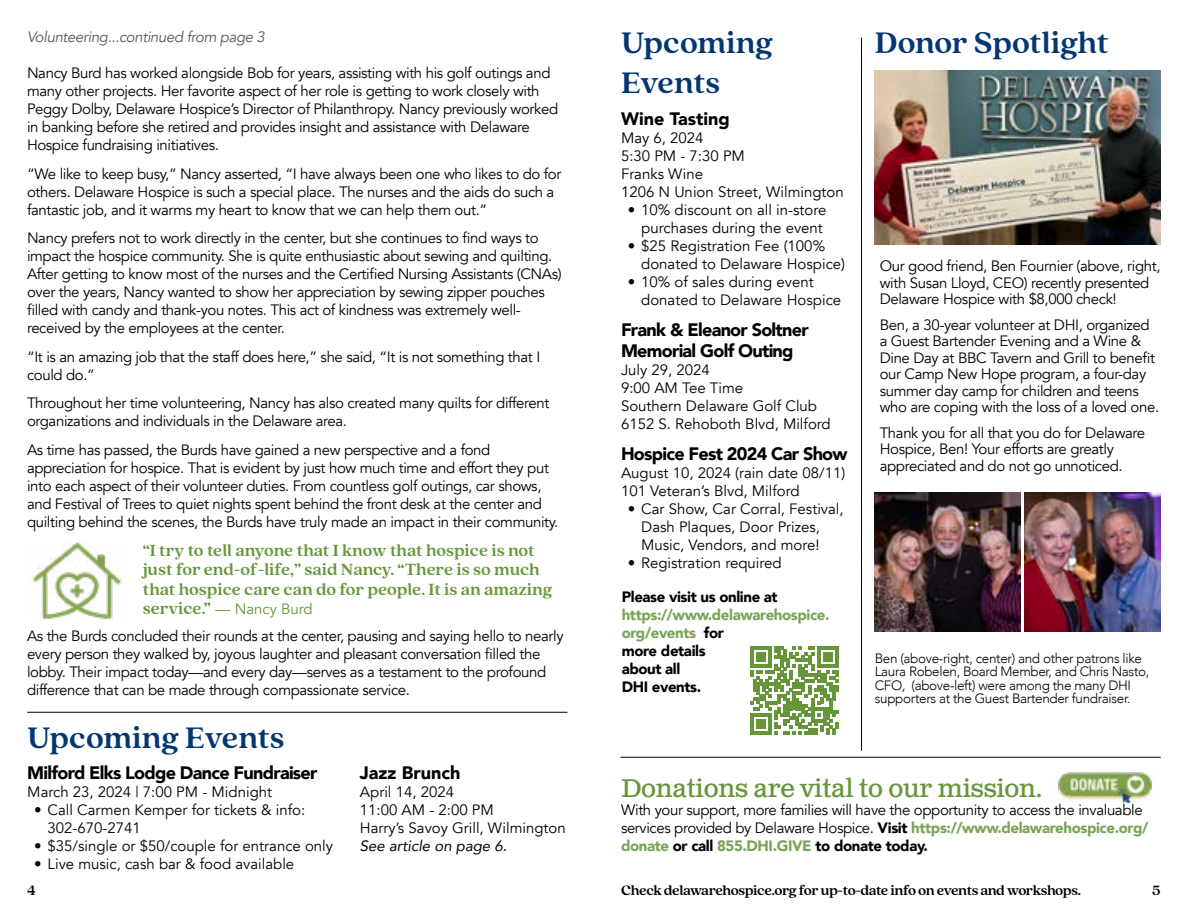
<style>
.page{position:relative;width:1188px;height:918px;background:#fff}
.page>*{position:absolute;margin:0;border:0;box-sizing:border-box;transform-origin:0 0}
.t1{font:700 33px/39.6px "Quincy CF";letter-spacing:-.005em;color:#043673}
.t2{font:25.5px "Clarendon Text Pro";letter-spacing:-.01em;color:#67963a}
.t3{font:700 18px/19.5px "Quincy CF";letter-spacing:-.005em;color:#67963a}
.t4{font:900 18px/21.6px "Avenir";letter-spacing:-.04em;color:#000}
.t5{font:900 18px "Avenir";color:#000}
.t6{font:15px/18px "Avenir";letter-spacing:-.025em;color:#000}
.t7{font:15px/18px "Avenir";color:#000}
.t8{font:900 15px/18px "Avenir";letter-spacing:-.025em;color:#7aa355}
.t9{font:700 15px "Quincy CF";letter-spacing:-.03em;color:#000}
.t10{font:italic 15px "Avenir";letter-spacing:-.025em;color:#58595b}
.t11{font:900 15px "Avenir";letter-spacing:-.025em;color:#000}
.t12{font:15px "Avenir";color:#67963a}
.t13{font:italic 15px "Avenir";color:#000}
.t14{font:300 13.5px/13.5px "Avenir";letter-spacing:-.025em;color:#000}
.s1{font-family:"Quincy CF";font-weight:700;font-size:18px}
.s2{color:#000}
.s3{font-weight:900}
.s4{font-weight:900;color:#7aa355}
</style>
<div class="page">
<hr style="left:861px;top:38px;width:1px;height:712px;background:#000">
<svg style="left:751px;top:647px;width:87px;height:87px"></svg>
<img style="left:1025px;top:493px;width:136px;height:138px">
<img style="left:875px;top:493px;width:145px;height:138px">
<img style="left:875px;top:70px;width:286px;height:174px">
<hr style="left:28px;top:712px;width:539px;height:1px;background:#000">
<hr style="left:621px;top:757px;width:539px;height:1px;background:#000">
<img style="left:30px;top:542px;width:92px;height:78px">
<img style="left:1058px;top:773px;width:94px;height:30px">
<p class="t10" style="left:27px;top:28px;width:240px">Volunteering...continued from page 3</p>
<p class="t6" style="left:27px;top:64px;width:533px">Nancy Burd has worked alongside Bob for years, assisting with his golf outings and many other projects. Her favorite aspect of her role is getting to work closely with Peggy Dolby, Delaware Hospice’s Director of Philanthropy. Nancy previously worked in banking before she retired and provides insight and assistance with Delaware Hospice fundraising initiatives.</p>
<p class="t6" style="left:27px;top:165px;width:536px">“We like to keep busy,” Nancy asserted, “I have always been one who likes to do for others. Delaware Hospice is such a special place. The nurses and the aids do such a fantastic job, and it warms my heart to know that we can help them out.”</p>
<p class="t6" style="left:27px;top:229px;width:536px">Nancy prefers not to work directly in the center, but she continues to find ways to impact the hospice community. She is quite enthusiastic about sewing and quilting.<br>After getting to know most of the nurses and the Certified Nursing Assistants (CNAs) over the years, Nancy wanted to show her appreciation by sewing zipper pouches filled with candy and thank-you notes. This act of kindness was extremely well&shy;received by the employees at the center.</p>
<p class="t6" style="left:27px;top:348px;width:515px">“It is an amazing job that the staff does here,” she said, “It is not something that I could do.”</p>
<p class="t6" style="left:27px;top:394px;width:524px">Throughout her time volunteering, Nancy has also created many quilts for different organizations and individuals in the Delaware area.</p>
<p class="t6" style="left:27px;top:441px;width:533px">As time has passed, the Burds have gained a new perspective and a fond appreciation for hospice. That is evident by just how much time and effort they put into each aspect of their volunteer duties. From countless golf outings, car shows, and Festival of Trees to quiet nights spent behind the front desk at the center and quilting behind the scenes, the Burds have truly made an impact in their community.</p>
<p class="t3" style="left:143px;top:540px;width:411px">“I try to tell anyone that I know that hospice is not just for end-of-life,” said Nancy. “There is so much that hospice care can do for people. It is an amazing</p>
<p class="t12" style="left:143px;top:600px;width:171px"><span class="s1">service.”</span> — Nancy Burd</p>
<p class="t6" style="left:27px;top:627px;width:538px">As the Burds concluded their rounds at the center, pausing and saying hello to nearly every person they walked by, joyous laughter and pleasant conversation filled the lobby. Their impact today—and every day—serves as a testament to the profound difference that can be made through compassionate service.</p>
<h1 class="t1" style="left:27px;top:716px;width:259px">Upcoming Events</h1>
<p class="t4" style="left:27px;top:762px;width:292px">Milford Elks Lodge Dance Fundraiser</p>
<p class="t7" style="left:27px;top:783px;width:246px">March 23, 2024 | 7:00 PM - Midnight</p>
<p class="t7" style="left:48px;top:801px;width:259px;text-indent:-14px">• Call Carmen Kemper for tickets &amp; info:<br>302-670-2741</p>
<p class="t7" style="left:34px;top:837px;width:301px">• $35/single or $50/couple for entrance only</p>
<p class="t7" style="left:34px;top:855px;width:262px">• Live music, cash bar &amp; food available</p>
<p class="t5" style="left:360px;top:758px;width:102px">Jazz Brunch</p>
<p class="t7" style="left:360px;top:783px;width:207px">April 14, 2024<br>11:00 AM - 2:00 PM<br>Harry’s Savoy Grill, Wilmington</p>
<p class="t13" style="left:360px;top:837px;width:149px">See article on page 6.</p>
<h1 class="t1" style="left:621px;top:22px;width:154px">Upcoming<br>Events</h1>
<p class="t5" style="left:621px;top:103px;width:110px">Wine Tasting</p>
<p class="t7" style="left:621px;top:129px;width:224px">May 6, 2024<br>5:30 PM - 7:30 PM<br>Franks Wine<br>1206 N Union Street, Wilmington</p>
<p class="t7" style="left:628px;top:201px;width:200px;text-align:right">• 10% discount on all in-store purchases during the event</p>
<p class="t7" style="left:641px;top:237px;width:205px;text-indent:-14px">• $25 Registration Fee (100% donated to Delaware Hospice)</p>
<p class="t7" style="left:641px;top:273px;width:202px;text-indent:-14px">• 10% of sales during event donated to Delaware Hospice</p>
<p class="t4" style="left:621px;top:318px;width:189px">Frank &amp; Eleanor Soltner<br>Memorial Golf Outing</p>
<p class="t7" style="left:621px;top:361px;width:211px">July 29, 2024<br>9:00 AM Tee Time<br>Southern Delaware Golf Club<br>6152 S. Rehoboth Blvd, Milford</p>
<p class="t4" style="left:621px;top:442px;width:228px">Hospice Fest 2024 Car Show</p>
<p class="t7" style="left:621px;top:464px;width:226px">August 10, 2024 (rain date 08/11)<br>101 Veteran’s Blvd, Milford</p>
<p class="t7" style="left:641px;top:500px;width:204px;text-indent:-14px">• Car Show, Car Corral, Festival,<br>Dash Plaques, Door Prizes,<br>Music, Vendors, and more!</p>
<p class="t7" style="left:628px;top:554px;width:155px">• Registration required</p>
<p class="t11" style="left:622px;top:584px;width:158px">Please visit us online at</p>
<p class="t8" style="left:622px;top:606px;width:209px">https://www.delawarehospice. org/events <span class="s2">for<br>more details<br>about all<br>DHI events.</span></p>
<h1 class="t1" style="left:875px;top:22px;width:236px">Donor Spotlight</h1>
<p class="t6" style="left:880px;top:258px;width:282px;line-height:16.5px">Our good friend, Ben Fournier (above, right, with Susan Lloyd, CEO) recently presented<br>Delaware Hospice with $8,000 check!</p>
<p class="t6" style="left:880px;top:317px;width:281px;line-height:16.5px">Ben, a 30-year volunteer at DHI, organized a Guest Bartender Evening and a Wine &amp; Dine Day at BBC Tavern and Grill to benefit our Camp New Hope program, a four-day summer day camp for children and teens who are coping with the loss of a loved one.</p>
<p class="t6" style="left:880px;top:425px;width:267px;line-height:16.5px">Thank you for all that you do for Delaware<br>Hospice, Ben! Your efforts are greatly appreciated and do not go unnoticed.</p>
<p class="t14" style="left:875px;top:651px;width:276px">Ben (above-right, center) and other patrons like Laura Robelen, Board Member, and Chris Nasto, CFO, (above-left) were among the many DHI supporters at the Guest Bartender fundraiser.</p>
<h2 class="t2" style="left:621px;top:773px;width:423px">Donations are vital to our mission.</h2>
<p class="t6" style="left:621px;top:802px;width:529px">With your support, more families will have the opportunity to access the invaluable services provided by Delaware Hospice. <span class="s3">Visit</span> <span class="s4">https://www.delawarehospice.org/ donate</span> <span class="s3">or call</span> <span class="s4">855.DHI.GIVE</span> <span class="s3">to donate today.</span></p>
<p class="t9" style="left:27px;top:880px;width:10px">4</p>
<p class="t9" style="left:621px;top:880px;width:461px">Check delawarehospice.org for up-to-date info on events and workshops.</p>
<p class="t9" style="left:1152px;top:880px;width:10px">5</p>
</div>
